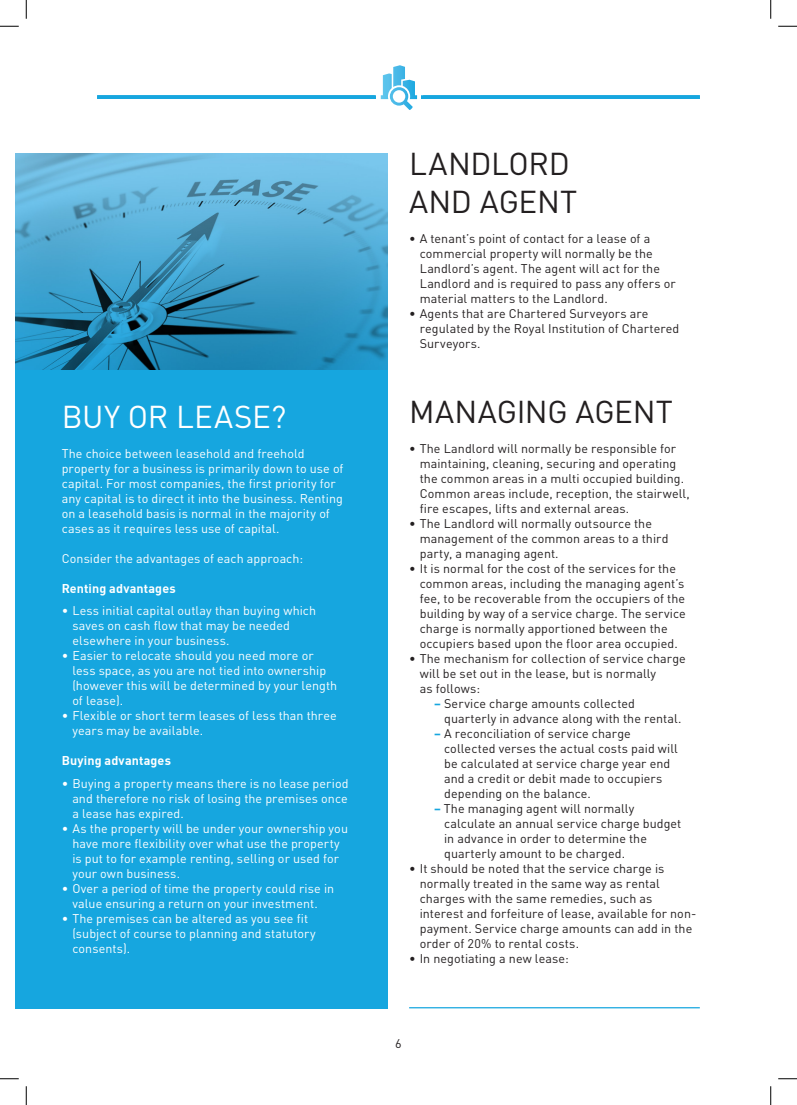
<style>
.page{position:relative;width:797px;height:1105px;background:#fff}
.page>*{position:absolute;margin:0;border:0;box-sizing:border-box;transform-origin:0 0}
.t1{font:31.25px/37.5px "DIN";letter-spacing:-.01em;color:#231f20}
.t2{font:31.25px "DIN";letter-spacing:.005em;color:#fff}
.t3{font:12.5px/15px "DIN";letter-spacing:.005em;color:#231f20}
.t4{font:12.5px/15px "DIN";letter-spacing:.005em;color:#fff}
.t5{font:12.5px "DIN Bold";letter-spacing:.01em;color:#fff}
.s1{font-family:"DIN Bold";color:#16a6df}
</style>
<div class="page">
<div style="left:16px;top:153px;width:372px;height:855px;background:#16a6df"></div>
<svg style="left:97px;top:95px;width:278px;height:4px"></svg>
<svg style="left:381px;top:65px;width:36px;height:45px"></svg>
<svg style="left:423px;top:95px;width:276px;height:4px"></svg>
<hr style="left:409px;top:1007px;width:290px;height:1px;background:#16a6df">
<img style="left:16px;top:153px;width:372px;height:217px">
<svg style="left:0;top:25px;width:19px;height:2px"></svg>
<svg style="left:778px;top:25px;width:19px;height:2px"></svg>
<svg style="left:0;top:1078px;width:19px;height:1px"></svg>
<svg style="left:778px;top:1078px;width:19px;height:1px"></svg>
<svg style="left:25px;top:0;width:2px;height:19px"></svg>
<svg style="left:25px;top:1086px;width:2px;height:19px"></svg>
<svg style="left:770px;top:0;width:1px;height:19px"></svg>
<svg style="left:770px;top:1086px;width:1px;height:19px"></svg>
<p class="t2" style="left:62px;top:397px;width:226px">BUY OR LEASE?</p>
<p class="t4" style="left:62px;top:445px;width:283px">The choice between leasehold and freehold property for a business is primarily down to use of capital. For most companies, the first priority for any capital is to direct it into the business. Renting on a leasehold basis is normal in the majority of cases as it requires less use of capital.</p>
<p class="t4" style="left:62px;top:550px;width:243px">Consider the advantages of each approach:</p>
<p class="t5" style="left:62px;top:580px;width:115px">Renting advantages</p>
<p class="t4" style="left:72px;top:603px;width:245px;text-indent:-11px">• Less initial capital outlay than buying which saves on cash flow that may be needed elsewhere in your business.</p>
<p class="t4" style="left:72px;top:648px;width:266px;text-indent:-11px">• Easier to relocate should you need more or less space, as you are not tied into ownership (however this will be determined by your length of lease).</p>
<p class="t4" style="left:72px;top:708px;width:266px;text-indent:-11px">• Flexible or short term leases of less than three years may be available.</p>
<p class="t5" style="left:62px;top:752px;width:111px">Buying advantages</p>
<p class="t4" style="left:72px;top:775px;width:278px;text-align:justify;text-indent:-11px">• Buying a property means there is no lease period and therefore no risk of losing the premises once a lease has expired.</p>
<p class="t4" style="left:72px;top:820px;width:277px;text-indent:-11px">• As the property will be under your ownership you have more flexibility over what use the property is put to for example renting, selling or used for your own business.</p>
<p class="t4" style="left:62px;top:880px;width:274px;text-align:center">• Over a period of time the property could rise in value ensuring a return on your investment.</p>
<p class="t4" style="left:72px;top:910px;width:245px;text-indent:-11px">• The premises can be altered as you see fit (subject of course to planning and statutory consents).</p>
<p class="t1" style="left:409px;top:145px;width:169px">LANDLORD<br>AND AGENT</p>
<p class="t3" style="left:420px;top:231px;width:257px;text-indent:-11px">• A tenant’s point of contact for a lease of a commercial property will normally be the Landlord’s agent. The agent will act for the Landlord and is required to pass any offers or material matters to the Landlord.</p>
<p class="t3" style="left:420px;top:306px;width:261px;text-indent:-11px">• Agents that are Chartered Surveyors are regulated by the Royal Institution of Chartered<br>Surveyors.</p>
<p class="t1" style="left:409px;top:392px;width:265px">MANAGING AGENT</p>
<p class="t3" style="left:420px;top:441px;width:271px;text-indent:-11px">• The Landlord will normally be responsible for maintaining, cleaning, securing and operating the common areas in a multi occupied building.<br>Common areas include, reception, the stairwell, fire escapes, lifts and external areas.</p>
<p class="t3" style="left:420px;top:516px;width:250px;text-indent:-11px">• The Landlord will normally outsource the management of the common areas to a third party, a managing agent.</p>
<p class="t3" style="left:420px;top:561px;width:268px;text-indent:-11px">• It is normal for the cost of the services for the common areas, including the managing agent’s fee, to be recoverable from the occupiers of the building by way of a service charge. The service charge is normally apportioned between the occupiers based upon the floor area occupied.</p>
<p class="t3" style="left:420px;top:651px;width:267px;text-indent:-11px">• The mechanism for collection of service charge will be set out in the lease, but is normally<br>as follows:</p>
<p class="t3" style="left:444px;top:696px;width:239px;text-indent:-10px"><span class="s1">–</span> Service charge amounts collected quarterly in advance along with the rental.</p>
<p class="t3" style="left:444px;top:726px;width:235px;text-indent:-10px"><span class="s1">–</span> A reconciliation of service charge collected verses the actual costs paid will be calculated at service charge year end and a credit or debit made to occupiers depending on the balance.</p>
<p class="t3" style="left:444px;top:801px;width:239px;text-indent:-10px"><span class="s1">–</span> The managing agent will normally calculate an annual service charge budget in advance in order to determine the quarterly amount to be charged.</p>
<p class="t3" style="left:420px;top:861px;width:278px;text-indent:-11px">• It should be noted that the service charge is normally treated in the same way as rental charges with the same remedies, such as interest and forfeiture of lease, available for non&shy;payment. Service charge amounts can add in the order of 20% to rental costs.</p>
<p class="t3" style="left:409px;top:951px;width:161px">• In negotiating a new lease:</p>
<p class="t3" style="left:395px;top:1035px;width:8px">6</p>
</div>
